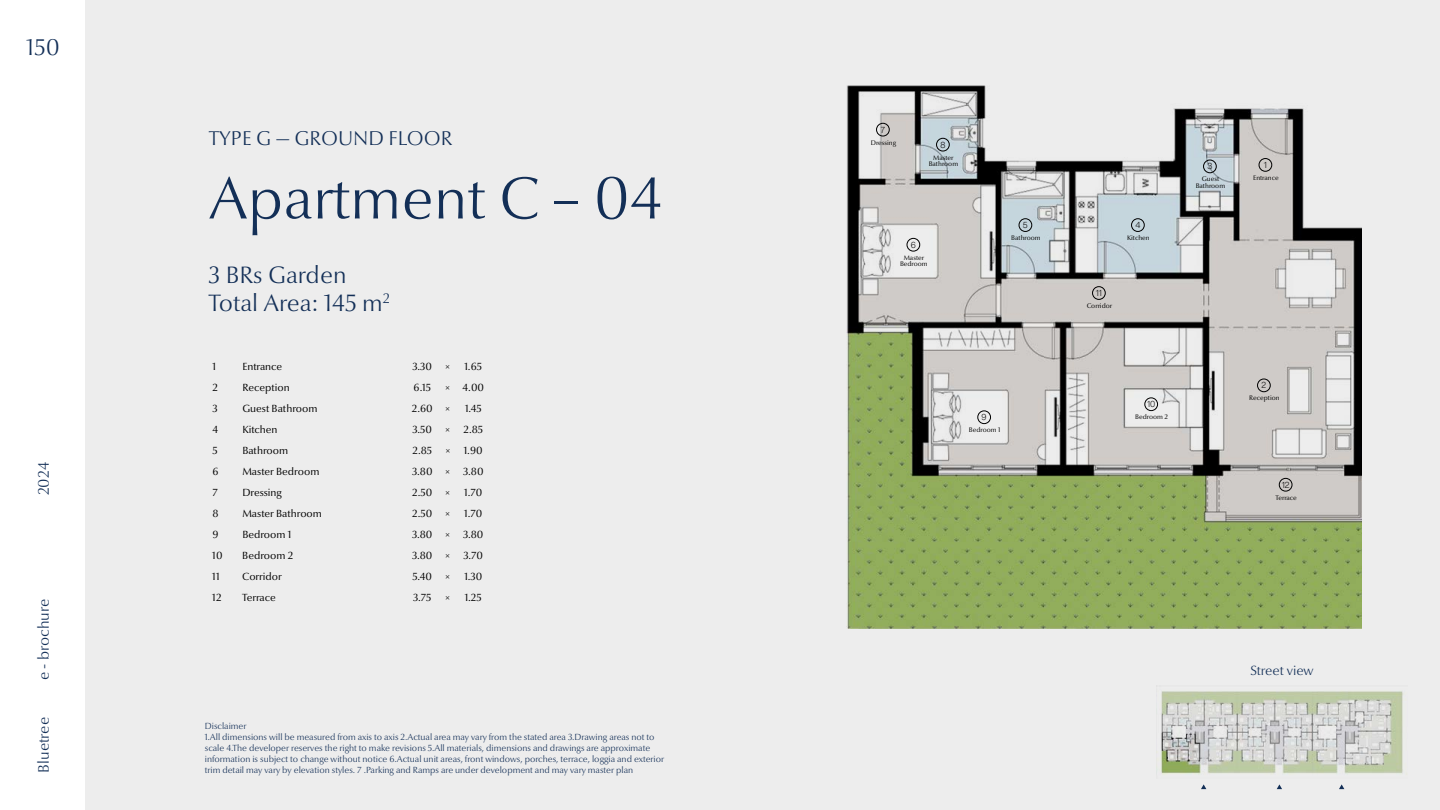
<style>
.page{position:relative;width:1440px;height:810px;background:#fff}
.page>*{position:absolute;margin:0;border:0;box-sizing:border-box;transform-origin:0 0}
.t1{font:300 60px "Optima Nova LT Pro";color:#132f57}
.t2{font:300 24.08px "Optima Nova LT Pro";color:#132f57}
.t3{font:300 23.1px "Optima Nova LT Pro";color:#132f57}
.t4{font:300 20.17px "Optima Nova LT Pro";color:#132f57}
.t5{font:300 15.3px "Optima Nova LT Pro";color:#132f57}
.t6{font:300 13.5px "Optima Nova LT Pro";color:#132f57}
.t7{font:10.5px "Optima Nova LT Pro";color:#000}
.t8{font:300 9px/10.8px "Optima Nova LT Pro";color:#132f57}
.t9{font:300 8.55px "Helvetica Now Display";color:#000}
.t10{font:6.75px/6.6px "Optima Nova LT Pro";color:#000;text-align:center}
</style>
<div class="page">
<div style="left:86px;top:0;width:1354px;height:810px;background:#ededed"></div>
<img style="left:1156px;top:691px;width:247px;height:84px">
<svg style="left:1201px;top:784px;width:5px;height:5px"></svg>
<svg style="left:1277px;top:784px;width:5px;height:5px"></svg>
<svg style="left:1339px;top:784px;width:5px;height:5px"></svg>
<img style="left:846px;top:86px;width:516px;height:542px">
<div style="left:1259px;top:158px;width:13px;height:14px;border:1px solid #000;border-radius:50%"></div>
<div style="left:1257px;top:379px;width:14px;height:13px;border:1px solid #000;border-radius:50%"></div>
<div style="left:1203px;top:160px;width:14px;height:13px;border:1px solid #000;border-radius:50%"></div>
<div style="left:1131px;top:218px;width:14px;height:14px;border:1px solid #000;border-radius:50%"></div>
<div style="left:1019px;top:218px;width:13px;height:14px;border:1px solid #000;border-radius:50%"></div>
<div style="left:907px;top:238px;width:13px;height:13px;border:1px solid #000;border-radius:50%"></div>
<div style="left:876px;top:123px;width:14px;height:13px;border:1px solid #000;border-radius:50%"></div>
<div style="left:936px;top:138px;width:14px;height:13px;border:1px solid #000;border-radius:50%"></div>
<div style="left:977px;top:411px;width:14px;height:13px;border:1px solid #000;border-radius:50%"></div>
<div style="left:1145px;top:398px;width:13px;height:13px;border:1px solid #000;border-radius:50%"></div>
<div style="left:1092px;top:286px;width:14px;height:14px;border:1px solid #000;border-radius:50%"></div>
<div style="left:1279px;top:478px;width:13px;height:13px;border:1px solid #000;border-radius:50%"></div>
<h3 class="t3" style="left:27px;top:33px;width:35px">150</h3>
<h3 class="t5" style="left:34px;top:495px;width:35px;rotate:-90deg">2024</h3>
<h3 class="t5" style="left:34px;top:680px;width:83px;rotate:-90deg">e - brochure</h3>
<h3 class="t5" style="left:34px;top:772px;width:57px;rotate:-90deg">Bluetree</h3>
<h3 class="t4" style="left:209px;top:126px;width:245px">TYPE G — GROUND FLOOR</h3>
<h1 class="t1" style="left:209px;top:161px;width:455px">Apartment C – 04</h1>
<h2 class="t2" style="left:209px;top:260px;width:139px">3 BRs Garden</h2>
<h2 class="t2" style="left:209px;top:288px;width:183px">Total Area: 145 m<sup>2</sup></h2>
<p class="t7" style="left:212px;top:360px;width:5px">1</p>
<p class="t7" style="left:242px;top:360px;width:41px">Entrance</p>
<p class="t7" style="left:413px;top:360px;width:21px">3.30</p>
<p class="t7" style="left:445px;top:360px;width:7px">×</p>
<p class="t7" style="left:465px;top:360px;width:19px">1.65</p>
<p class="t7" style="left:212px;top:381px;width:7px">2</p>
<p class="t7" style="left:242px;top:381px;width:49px">Reception</p>
<p class="t7" style="left:414px;top:381px;width:19px">6.15</p>
<p class="t7" style="left:445px;top:381px;width:40px">× 4.00</p>
<p class="t7" style="left:212px;top:402px;width:7px">3</p>
<p class="t7" style="left:242px;top:402px;width:77px">Guest Bathroom</p>
<p class="t7" style="left:412px;top:402px;width:40px">2.60 ×</p>
<p class="t7" style="left:465px;top:402px;width:18px">1.45</p>
<p class="t7" style="left:212px;top:423px;width:7px">4</p>
<p class="t7" style="left:242px;top:423px;width:37px">Kitchen</p>
<p class="t7" style="left:413px;top:423px;width:21px">3.50</p>
<p class="t7" style="left:445px;top:423px;width:7px">×</p>
<p class="t7" style="left:464px;top:423px;width:21px">2.85</p>
<p class="t7" style="left:212px;top:444px;width:7px">5</p>
<p class="t7" style="left:242px;top:444px;width:47px">Bathroom</p>
<p class="t7" style="left:413px;top:444px;width:21px">2.85</p>
<p class="t7" style="left:445px;top:444px;width:7px">×</p>
<p class="t7" style="left:464px;top:444px;width:20px">1.90</p>
<p class="t7" style="left:212px;top:465px;width:8px">6</p>
<p class="t7" style="left:242px;top:465px;width:79px">Master Bedroom</p>
<p class="t7" style="left:412px;top:465px;width:73px">3.80 × 3.80</p>
<p class="t7" style="left:212px;top:486px;width:7px">7</p>
<p class="t7" style="left:242px;top:486px;width:41px">Dressing</p>
<p class="t7" style="left:412px;top:486px;width:40px">2.50 ×</p>
<p class="t7" style="left:464px;top:486px;width:20px">1.70</p>
<p class="t7" style="left:212px;top:507px;width:8px">8</p>
<p class="t7" style="left:242px;top:507px;width:81px">Master Bathroom</p>
<p class="t7" style="left:412px;top:507px;width:40px">2.50 ×</p>
<p class="t7" style="left:464px;top:507px;width:20px">1.70</p>
<p class="t7" style="left:212px;top:528px;width:8px">9</p>
<p class="t7" style="left:242px;top:528px;width:51px">Bedroom 1</p>
<p class="t7" style="left:412px;top:528px;width:73px">3.80 × 3.80</p>
<p class="t7" style="left:212px;top:549px;width:12px">10</p>
<p class="t7" style="left:242px;top:549px;width:53px">Bedroom 2</p>
<p class="t7" style="left:412px;top:549px;width:40px">3.80 ×</p>
<p class="t7" style="left:463px;top:549px;width:21px">3.70</p>
<p class="t7" style="left:212px;top:570px;width:9px">11</p>
<p class="t7" style="left:242px;top:570px;width:41px">Corridor</p>
<p class="t7" style="left:412px;top:570px;width:21px">5.40</p>
<p class="t7" style="left:445px;top:570px;width:7px">×</p>
<p class="t7" style="left:464px;top:570px;width:19px">1.30</p>
<p class="t7" style="left:212px;top:591px;width:11px">12</p>
<p class="t7" style="left:242px;top:591px;width:35px">Terrace</p>
<p class="t7" style="left:413px;top:591px;width:20px">3.75</p>
<p class="t7" style="left:445px;top:591px;width:7px">×</p>
<p class="t7" style="left:465px;top:591px;width:18px">1.25</p>
<p class="t8" style="left:205px;top:721px;width:461px">Disclaimer<br>1.All dimensions will be measured from axis to axis 2.Actual area may vary from the stated area 3.Drawing areas not to scale 4.The developer reserves the right to make revisions 5.All materials, dimensions and drawings are approximate information is subject to change without notice 6.Actual unit areas, front windows, porches, terrace, loggia and exterior trim detail may vary by elevation styles. 7 .Parking and Ramps are under development and may vary master plan</p>
<p class="t9" style="left:881px;top:124px;width:6px">7</p>
<p class="t10" style="left:871px;top:139px;width:27px">Dressing</p>
<p class="t9" style="left:940px;top:139px;width:6px">8</p>
<p class="t10" style="left:929px;top:154px;width:31px">Master<br>Bathroom</p>
<p class="t9" style="left:911px;top:239px;width:7px">6</p>
<p class="t10" style="left:900px;top:254px;width:29px">Master<br>Bedroom</p>
<p class="t9" style="left:1023px;top:219px;width:6px">5</p>
<p class="t9" style="left:1135px;top:219px;width:6px">4</p>
<p class="t10" style="left:1011px;top:234px;width:31px">Bathroom</p>
<p class="t10" style="left:1127px;top:234px;width:24px">Kitchen</p>
<p class="t9" style="left:1096px;top:287px;width:7px">11</p>
<p class="t10" style="left:1087px;top:302px;width:27px">Corridor</p>
<p class="t9" style="left:1207px;top:161px;width:6px">3</p>
<p class="t10" style="left:1196px;top:176px;width:31px">Guest<br>Bathroom</p>
<p class="t9" style="left:1264px;top:159px;width:4px">1</p>
<p class="t10" style="left:1253px;top:174px;width:27px">Entrance</p>
<p class="t9" style="left:982px;top:411px;width:7px">9</p>
<p class="t10" style="left:969px;top:427px;width:33px">Bedroom 1</p>
<p class="t9" style="left:1147px;top:398px;width:10px">10</p>
<p class="t10" style="left:1135px;top:414px;width:34px">Bedroom 2</p>
<p class="t9" style="left:1262px;top:380px;width:6px">2</p>
<p class="t10" style="left:1249px;top:395px;width:32px">Reception</p>
<p class="t9" style="left:1282px;top:479px;width:9px">12</p>
<p class="t10" style="left:1275px;top:494px;width:23px">Terrace</p>
<h3 class="t6" style="left:1250px;top:662px;width:65px">Street view</h3>
</div>
